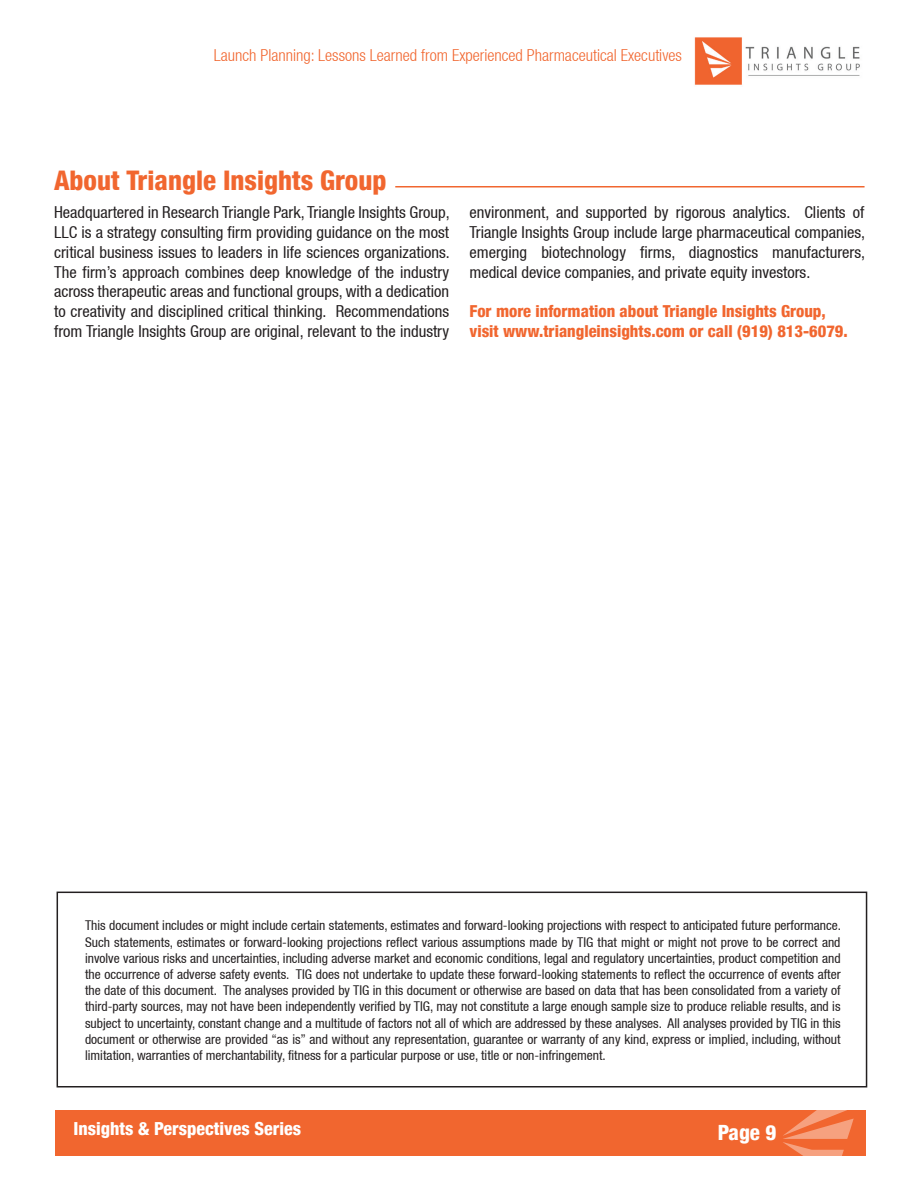
<style>
.page{position:relative;width:918px;height:1188px;background:#fff}
.page>*{position:absolute;margin:0;border:0;box-sizing:border-box;transform-origin:0 0}
.t1{font:800 condensed 27px "Helvetica 87";color:#f1662f}
.t2{font:800 condensed 21px "Helvetica 87";color:#fff}
.t3{font:800 condensed 18px "Helvetica 87";color:#fff}
.t4{font:condensed 16.5px/19.8px "Helvetica 57";color:#231f20;text-align:justify}
.t5{font:800 condensed 16.5px/19.8px "Helvetica 87";color:#f1662f}
.t6{font:300 condensed 16.5px "Helvetica 47";color:#f1662f}
.t7{font:condensed 13.5px/16.2px "Helvetica 57";color:#231f20;text-align:justify}
</style>
<div class="page">
<img style="left:694px;top:37px;width:166px;height:48px">
<div style="left:55px;top:1110px;width:810px;height:45px;background:#f1662f"></div>
<svg style="left:783px;top:1071px;width:85px;height:85px"></svg>
<div style="left:57px;top:892px;width:810px;height:196px;border:2px solid #231f20"></div>
<hr style="left:395px;top:186px;width:470px;height:2px;background:#f1662f">
<p class="t6" style="left:214px;top:46px;width:470px">Launch Planning: Lessons Learned from Experienced Pharmaceutical Executives</p>
<h1 class="t1" style="left:54px;top:163px;width:334px">About Triangle Insights Group</h1>
<p class="t4" style="left:54px;top:202px;width:397px">Headquartered in Research Triangle Park, Triangle Insights Group, LLC is a strategy consulting firm providing guidance on the most critical business issues to leaders in life sciences organizations.<br>The firm’s approach combines deep knowledge of the industry across therapeutic areas and functional groups, with a dedication to creativity and disciplined critical thinking. Recommendations from Triangle Insights Group are original, relevant to the industry</p>
<p class="t4" style="left:469px;top:202px;width:397px">environment, and supported by rigorous analytics. Clients of Triangle Insights Group include large pharmaceutical companies, emerging biotechnology firms, diagnostics manufacturers, medical device companies, and private equity investors.</p>
<p class="t5" style="left:469px;top:301px;width:380px">For more information about Triangle Insights Group, visit www.triangleinsights.com or call (919) 813-6079.</p>
<p class="t7" style="left:85px;top:917px;width:758px">This document includes or might include certain statements, estimates and forward-looking projections with respect to anticipated future performance.<br>Such statements, estimates or forward-looking projections reflect various assumptions made by TIG that might or might not prove to be correct and involve various risks and uncertainties, including adverse market and economic conditions, legal and regulatory uncertainties, product competition and the occurrence of adverse safety events. TIG does not undertake to update these forward-looking statements to reflect the occurrence of events after the date of this document. The analyses provided by TIG in this document or otherwise are based on data that has been consolidated from a variety of third-party sources, may not have been independently verified by TIG, may not constitute a large enough sample size to produce reliable results, and is subject to uncertainty, constant change and a multitude of factors not all of which are addressed by these analyses. All analyses provided by TIG in this document or otherwise are provided “as is” and without any representation, guarantee or warranty of any kind, express or implied, including, without limitation, warranties of merchantability, fitness for a particular purpose or use, title or non-infringement.</p>
<h3 class="t3" style="left:73px;top:1117px;width:229px">Insights &amp; Perspectives Series</h3>
<h2 class="t2" style="left:718px;top:1120px;width:60px">Page 9</h2>
</div>
